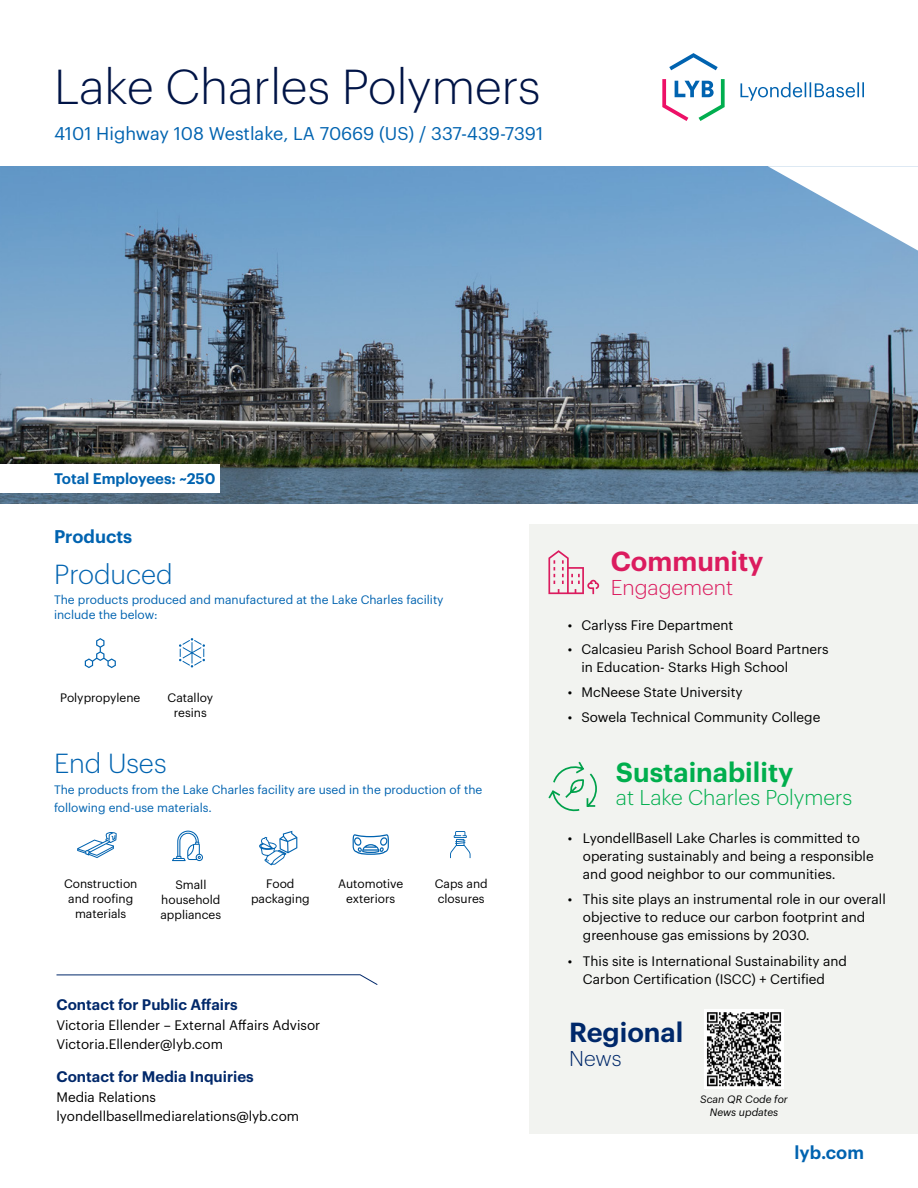
<style>
.page{position:relative;width:918px;height:1188px;background:#fff}
.page>*{position:absolute;margin:0;border:0;box-sizing:border-box;transform-origin:0 0}
.t1{font:300 48px "Graphik";color:#001446}
.t2{font:300 27px "Graphik";color:#0063b0}
.t3{font:600 27px "Graphik";color:#00ae4d}
.t4{font:600 27px "Graphik";color:#db1b5e}
.t5{font:600 27px "Graphik";color:#00286a}
.t6{font:300 21px "Graphik";color:#00ae4d}
.t7{font:300 21px "Graphik";color:#db1b5e}
.t8{font:300 21px "Graphik";color:#00286a}
.t9{font:18px "Graphik";color:#0063b0}
.t10{font:600 18px "Graphik";color:#0063b0}
.t11{font:600 15px "Graphik";color:#00286a}
.t12{font:600 15px "Graphik";color:#0063b0}
.t13{font:13.5px/18px "Graphik";color:#000}
.t14{font:12px/18px "Graphik";color:#0063b0}
.t15{font:12px/15px "Graphik";color:#000;text-align:center}
.t16{font:italic 10.5px/13.5px "Graphik";color:#000;text-align:center}
</style>
<div class="page">
<div style="left:529px;top:525px;width:389px;height:609px;background:#f2f3f0"></div>
<img style="left:704px;top:1009px;width:80px;height:80px">
<svg style="left:548px;top:761px;width:49px;height:51px"></svg>
<svg style="left:548px;top:550px;width:51px;height:44px"></svg>
<svg style="left:56px;top:974px;width:322px;height:11px"></svg>
<svg style="left:259px;top:831px;width:38px;height:34px"></svg>
<svg style="left:77px;top:832px;width:40px;height:26px"></svg>
<svg style="left:450px;top:831px;width:21px;height:27px"></svg>
<svg style="left:353px;top:834px;width:36px;height:21px"></svg>
<svg style="left:172px;top:831px;width:31px;height:30px"></svg>
<svg style="left:85px;top:638px;width:31px;height:30px"></svg>
<svg style="left:179px;top:638px;width:26px;height:30px"></svg>
<img style="left:0;top:166px;width:918px;height:337px">
<svg style="left:768px;top:166px;width:150px;height:85px"></svg>
<div style="left:0;top:464px;width:220px;height:29px;background:#fff"></div>
<svg style="left:740px;top:82px;width:124px;height:19px"></svg>
<svg style="left:669px;top:54px;width:49px;height:16px"></svg>
<svg style="left:662px;top:79px;width:63px;height:42px"></svg>
<h1 class="t1" style="left:54px;top:51px;width:488px">Lake Charles Polymers</h1>
<h3 class="t9" style="left:54px;top:120px;width:491px">4101 Highway 108 Westlake, LA 70669 (US) / 337-439-7391</h3>
<p class="t12" style="left:54px;top:467px;width:163px">Total Employees: ~250</p>
<h3 class="t10" style="left:54px;top:522px;width:80px">Products</h3>
<h2 class="t2" style="left:54px;top:555px;width:120px">Produced</h2>
<p class="t14" style="left:54px;top:591px;width:391px;line-height:15px">The products produced and manufactured at the Lake Charles facility include the below:</p>
<p class="t15" style="left:60px;top:689px;width:82px">Polypropylene</p>
<p class="t15" style="left:167px;top:689px;width:47px">Catalloy resins</p>
<h2 class="t2" style="left:54px;top:744px;width:114px">End Uses</h2>
<p class="t14" style="left:54px;top:779px;width:430px">The products from the Lake Charles facility are used in the production of the following end-use materials.</p>
<p class="t15" style="left:64px;top:876px;width:75px">Construction and roofing materials</p>
<p class="t15" style="left:435px;top:875px;width:55px;text-align:left">Caps and closures</p>
<p class="t15" style="left:251px;top:876px;width:60px">Food packaging</p>
<p class="t15" style="left:338px;top:876px;width:67px">Automotive exteriors</p>
<p class="t15" style="left:160px;top:876px;width:62px">Small household appliances</p>
<p class="t11" style="left:57px;top:993px;width:183px">Contact for Public Affairs</p>
<p class="t13" style="left:57px;top:1014px;width:265px;line-height:19.5px">Victoria Ellender – External Affairs Advisor<br>Victoria.Ellender@lyb.com</p>
<p class="t11" style="left:57px;top:1065px;width:199px">Contact for Media Inquiries</p>
<p class="t13" style="left:57px;top:1086px;width:244px;line-height:19.5px">Media Relations lyondellbasellmediarelations@lyb.com</p>
<h2 class="t4" style="left:611px;top:541px;width:154px">Community</h2>
<h3 class="t7" style="left:611px;top:572px;width:124px">Engagement</h3>
<p class="t13" style="left:568px;top:615px;width:167px">• Carlyss Fire Department</p>
<p class="t13" style="left:581px;top:639px;width:249px;text-indent:-14px">• Calcasieu Parish School Board Partners in Education- Starks High School</p>
<p class="t13" style="left:568px;top:682px;width:176px">• McNeese State University</p>
<p class="t13" style="left:568px;top:707px;width:254px">• Sowela Technical Community College</p>
<h2 class="t3" style="left:616px;top:752px;width:179px">Sustainability</h2>
<h3 class="t6" style="left:616px;top:782px;width:238px">at Lake Charles Polymers</h3>
<p class="t13" style="left:583px;top:828px;width:292px;text-indent:-15px">• LyondellBasell Lake Charles is committed to operating sustainably and being a responsible and good neighbor to our communities.</p>
<p class="t13" style="left:583px;top:889px;width:304px;text-indent:-15px">• This site plays an instrumental role in our overall objective to reduce our carbon footprint and greenhouse gas emissions by 2030.</p>
<p class="t13" style="left:568px;top:951px;width:281px;text-align:center">• This site is International Sustainability and<br>Carbon Certification (ISCC) + Certified</p>
<h2 class="t5" style="left:569px;top:1012px;width:116px">Regional</h2>
<h3 class="t8" style="left:569px;top:1043px;width:54px">News</h3>
<p class="t16" style="left:700px;top:1091px;width:89px">Scan QR Code for<br>News updates</p>
<h3 class="t10" style="left:795px;top:1138px;width:71px">lyb.com</h3>
</div>
